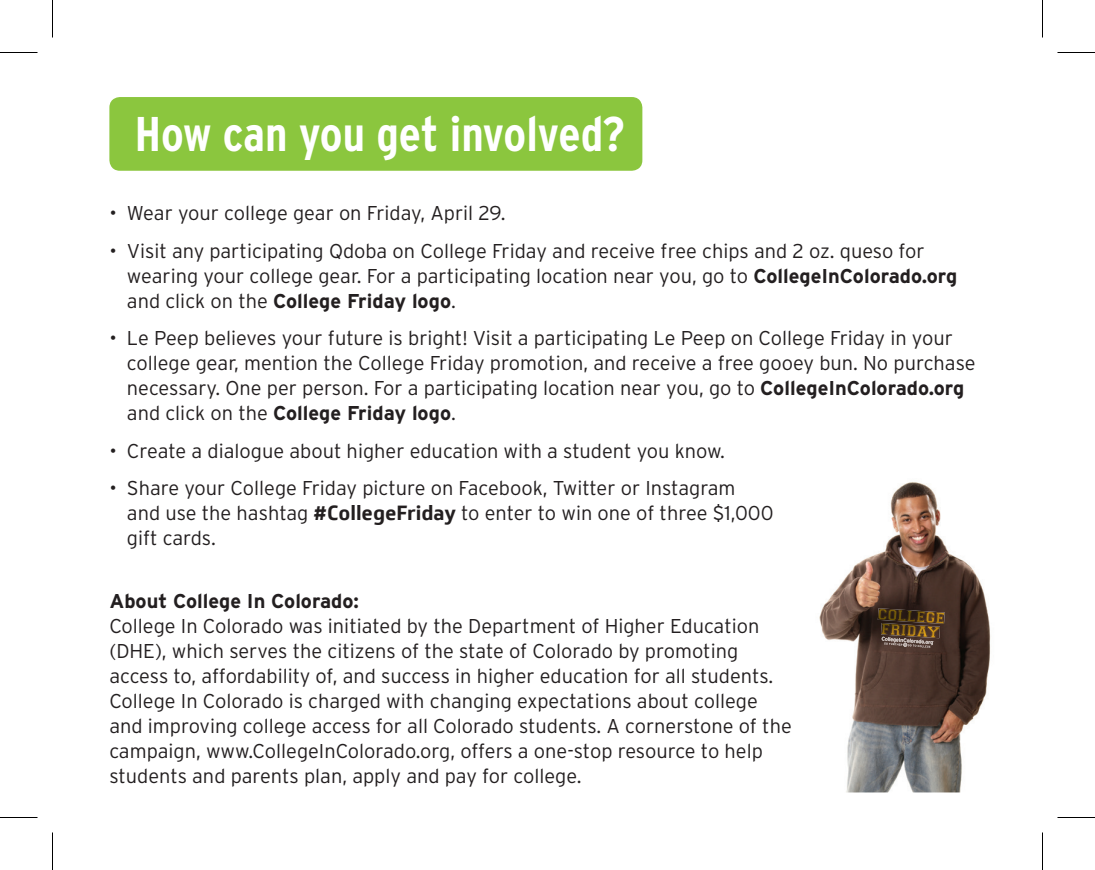
<style>
.page{position:relative;width:1095px;height:870px;background:#fff}
.page>*{position:absolute;margin:0;border:0;box-sizing:border-box;transform-origin:0 0}
.t1{font:700 condensed 48.75px "Interstate";color:#fff}
.t2{font:300 20px/25px "Interstate";color:#231f20}
.t3{font:700 20px "Interstate";color:#231f20}
.s1{font-weight:700}
.s2{font-family:"Soleto";font-weight:700}
</style>
<div class="page">
<img style="left:819px;top:482px;width:172px;height:310px">
<img style="left:878px;top:608px;width:67px;height:16px">
<img style="left:881px;top:623px;width:59px;height:15px">
<svg style="left:882px;top:637px;width:53px;height:11px"></svg>
<div style="left:109px;top:97px;width:533px;height:74px;background:#8bc63e;border-radius:11px"></div>
<hr style="left:0;top:52px;width:38px;height:1px;background:#000">
<hr style="left:1058px;top:52px;width:37px;height:1px;background:#000">
<hr style="left:0;top:817px;width:38px;height:1px;background:#000">
<hr style="left:1058px;top:817px;width:37px;height:1px;background:#000">
<hr style="left:52px;top:0;width:1px;height:38px;background:#000">
<hr style="left:52px;top:832px;width:1px;height:38px;background:#000">
<hr style="left:1042px;top:0;width:1px;height:38px;background:#000">
<hr style="left:1042px;top:832px;width:1px;height:38px;background:#000">
<h1 class="t1" style="left:135px;top:107px;width:492px">How can you get involved?</h1>
<p class="t2" style="left:109px;top:201px;width:398px">• Wear your college gear on Friday, April 29.</p>
<p class="t2" style="left:127px;top:238px;width:832px;text-indent:-18px">• Visit any participating Qdoba on College Friday and receive free chips and 2 oz. queso for wearing your college gear. For a participating location near you, go to <span class="s1">CollegeInColorado.org </span>and click on the <span class="s1">College Friday logo</span>.</p>
<p class="t2" style="left:127px;top:326px;width:850px;text-indent:-18px">• Le Peep believes your future is bright! Visit a participating Le Peep on College Friday in your college gear, mention the College Friday promotion, and receive a free gooey bun. No purchase necessary. One per person. For a participating location near you, go to <span class="s1">CollegeInColorado.org </span>and click on the <span class="s1">College Friday logo</span>.</p>
<p class="t2" style="left:109px;top:438px;width:617px">• Create a dialogue about higher education with a student you know.</p>
<p class="t2" style="left:127px;top:476px;width:648px;text-indent:-18px">• Share your College Friday picture on Facebook, Twitter or Instagram and use the hashtag <span class="s2">#CollegeFriday</span> to enter to win one of three $1,000 gift cards.</p>
<p class="t3" style="left:109px;top:590px;width:251px">About College In Colorado:</p>
<p class="t2" style="left:109px;top:613px;width:684px">College In Colorado was initiated by the Department of Higher Education (DHE), which serves the citizens of the state of Colorado by promoting access to, affordability of, and success in higher education for all students.<br>College In Colorado is charged with changing expectations about college and improving college access for all Colorado students. A cornerstone of the campaign, www.CollegeInColorado.org, offers a one-stop resource to help students and parents plan, apply and pay for college.</p>
</div>
